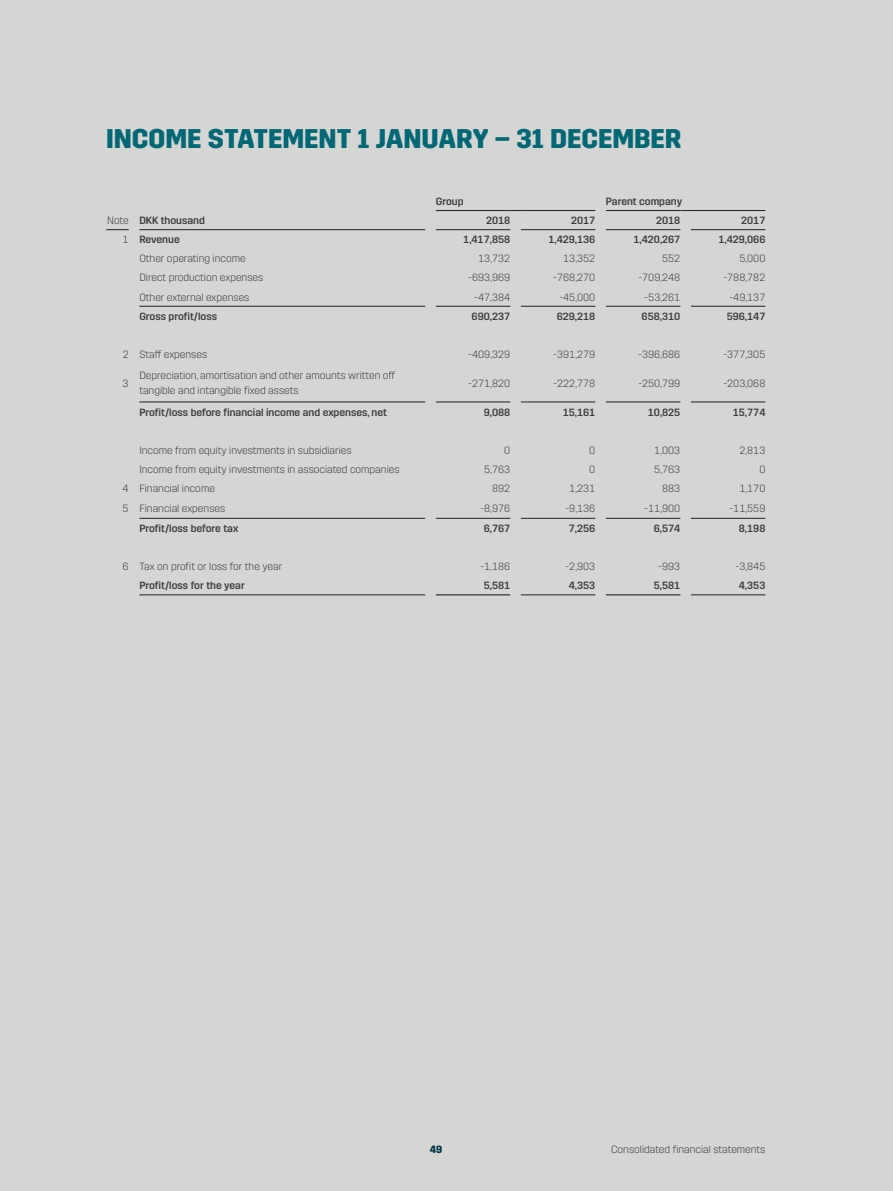
<style>
.page{position:relative;width:893px;height:1191px;background:#d5d6d4}
.page>*{position:absolute;margin:0;border:0;box-sizing:border-box;transform-origin:0 0}
.regnskab_overskrift{font:700 27px "Trim";letter-spacing:-.005em;color:#006875}
.regnskab_7_10{font:300 10.5px/15px "Trim";color:#3e3e3f}
.regnskab_7_10_medium{font:500 10.5px "Trim";color:#3e3e3f}
.t1{font:700 10.5px "Trim";color:#003645}
</style>
<div class="page">
<hr style="left:139px;top:518px;width:286px;height:1px;background:#231f20">
<hr style="left:436px;top:518px;width:74px;height:1px;background:#231f20">
<hr style="left:521px;top:518px;width:74px;height:1px;background:#231f20">
<hr style="left:606px;top:518px;width:74px;height:1px;background:#231f20">
<hr style="left:691px;top:518px;width:74px;height:1px;background:#231f20">
<hr style="left:139px;top:402px;width:286px;height:1px;background:#231f20">
<hr style="left:436px;top:402px;width:74px;height:1px;background:#231f20">
<hr style="left:521px;top:402px;width:74px;height:1px;background:#231f20">
<hr style="left:606px;top:402px;width:74px;height:1px;background:#231f20">
<hr style="left:691px;top:402px;width:74px;height:1px;background:#231f20">
<hr style="left:139px;top:306px;width:286px;height:1px;background:#231f20">
<hr style="left:436px;top:306px;width:74px;height:1px;background:#231f20">
<hr style="left:521px;top:306px;width:74px;height:1px;background:#231f20">
<hr style="left:606px;top:306px;width:74px;height:1px;background:#231f20">
<hr style="left:691px;top:306px;width:74px;height:1px;background:#231f20">
<hr style="left:436px;top:229px;width:74px;height:1px;background:#231f20">
<hr style="left:606px;top:229px;width:74px;height:1px;background:#231f20">
<hr style="left:521px;top:229px;width:74px;height:1px;background:#231f20">
<hr style="left:691px;top:229px;width:74px;height:1px;background:#231f20">
<hr style="left:436px;top:594px;width:74px;height:1px;background:#231f20">
<hr style="left:606px;top:594px;width:74px;height:1px;background:#231f20">
<hr style="left:521px;top:594px;width:74px;height:1px;background:#231f20">
<hr style="left:691px;top:594px;width:74px;height:1px;background:#231f20">
<hr style="left:436px;top:210px;width:74px;height:1px;background:#231f20">
<hr style="left:521px;top:210px;width:74px;height:1px;background:#231f20">
<hr style="left:606px;top:210px;width:74px;height:1px;background:#231f20">
<hr style="left:691px;top:210px;width:74px;height:1px;background:#231f20">
<svg style="left:106px;top:229px;width:23px;height:1px"></svg>
<hr style="left:139px;top:594px;width:286px;height:1px;background:#231f20">
<hr style="left:139px;top:229px;width:286px;height:1px;background:#231f20">
<p class="regnskab_overskrift" style="left:106px;top:123px;width:577px">INCOME STATEMENT 1 JANUARY – 31 DECEMBER</p>
<p class="regnskab_7_10_medium" style="left:436px;top:195px;width:29px">Group</p>
<p class="regnskab_7_10_medium" style="left:606px;top:195px;width:78px">Parent company</p>
<p class="regnskab_7_10" style="left:107px;top:213px;width:23px">Note</p>
<p class="regnskab_7_10_medium" style="left:139px;top:214px;width:67px">DKK thousand</p>
<p class="regnskab_7_10_medium" style="left:486px;top:214px;width:26px">2018</p>
<p class="regnskab_7_10_medium" style="left:571px;top:214px;width:26px">2017</p>
<p class="regnskab_7_10_medium" style="left:656px;top:214px;width:26px">2018</p>
<p class="regnskab_7_10_medium" style="left:741px;top:214px;width:26px">2017</p>
<p class="regnskab_7_10" style="left:123px;top:232px;width:8px">1</p>
<p class="regnskab_7_10_medium" style="left:139px;top:234px;width:42px">Revenue</p>
<p class="regnskab_7_10_medium" style="left:463px;top:234px;width:48px">1,417,858</p>
<p class="regnskab_7_10_medium" style="left:548px;top:234px;width:48px">1,429,136</p>
<p class="regnskab_7_10_medium" style="left:633px;top:234px;width:48px">1,420,267</p>
<p class="regnskab_7_10_medium" style="left:718px;top:234px;width:48px">1,429,066</p>
<p class="regnskab_7_10" style="left:139px;top:251px;width:108px">Other operating income</p>
<p class="regnskab_7_10" style="left:478px;top:251px;width:34px">13,732</p>
<p class="regnskab_7_10" style="left:563px;top:251px;width:34px">13,352</p>
<p class="regnskab_7_10" style="left:662px;top:251px;width:20px">552</p>
<p class="regnskab_7_10" style="left:739px;top:251px;width:28px">5,000</p>
<p class="regnskab_7_10" style="left:139px;top:270px;width:126px">Direct production expenses</p>
<p class="regnskab_7_10" style="left:468px;top:270px;width:44px">-693,969</p>
<p class="regnskab_7_10" style="left:553px;top:270px;width:44px">-768,270</p>
<p class="regnskab_7_10" style="left:638px;top:270px;width:44px">-709,248</p>
<p class="regnskab_7_10" style="left:723px;top:270px;width:44px">-788,782</p>
<p class="regnskab_7_10" style="left:139px;top:289px;width:112px">Other external expenses</p>
<p class="regnskab_7_10" style="left:474px;top:289px;width:37px">-47,384</p>
<p class="regnskab_7_10" style="left:559px;top:289px;width:37px">-45,000</p>
<p class="regnskab_7_10" style="left:644px;top:289px;width:37px">-53,261</p>
<p class="regnskab_7_10" style="left:729px;top:289px;width:37px">-49,137</p>
<p class="regnskab_7_10_medium" style="left:139px;top:310px;width:79px">Gross profit/loss</p>
<p class="regnskab_7_10_medium" style="left:472px;top:310px;width:40px">690,237</p>
<p class="regnskab_7_10_medium" style="left:557px;top:310px;width:40px">629,218</p>
<p class="regnskab_7_10_medium" style="left:642px;top:310px;width:40px">658,310</p>
<p class="regnskab_7_10_medium" style="left:727px;top:310px;width:40px">596,147</p>
<p class="regnskab_7_10" style="left:123px;top:347px;width:8px">2</p>
<p class="regnskab_7_10" style="left:139px;top:347px;width:69px">Staff expenses</p>
<p class="regnskab_7_10" style="left:468px;top:347px;width:44px">-409,329</p>
<p class="regnskab_7_10" style="left:553px;top:347px;width:44px">-391,279</p>
<p class="regnskab_7_10" style="left:638px;top:347px;width:44px">-396,686</p>
<p class="regnskab_7_10" style="left:723px;top:347px;width:44px">-377,305</p>
<p class="regnskab_7_10" style="left:123px;top:376px;width:8px">3</p>
<p class="regnskab_7_10" style="left:139px;top:368px;width:257px">Depreciation, amortisation and other amounts written off tangible and intangible fixed assets</p>
<p class="regnskab_7_10" style="left:468px;top:376px;width:43px">-271,820</p>
<p class="regnskab_7_10" style="left:553px;top:376px;width:43px">-222,778</p>
<p class="regnskab_7_10" style="left:638px;top:376px;width:44px">-250,799</p>
<p class="regnskab_7_10" style="left:723px;top:376px;width:44px">-203,068</p>
<p class="regnskab_7_10_medium" style="left:139px;top:406px;width:249px">Profit/loss before financial income and expenses, net</p>
<p class="regnskab_7_10_medium" style="left:484px;top:406px;width:28px">9,088</p>
<p class="regnskab_7_10_medium" style="left:563px;top:406px;width:34px">15,161</p>
<p class="regnskab_7_10_medium" style="left:648px;top:406px;width:34px">10,825</p>
<p class="regnskab_7_10_medium" style="left:733px;top:406px;width:34px">15,774</p>
<p class="regnskab_7_10" style="left:139px;top:443px;width:214px">Income from equity investments in subsidiaries</p>
<p class="regnskab_7_10" style="left:504px;top:443px;width:8px">0</p>
<p class="regnskab_7_10" style="left:589px;top:443px;width:8px">0</p>
<p class="regnskab_7_10" style="left:654px;top:443px;width:28px">1,003</p>
<p class="regnskab_7_10" style="left:739px;top:443px;width:28px">2,813</p>
<p class="regnskab_7_10" style="left:139px;top:462px;width:262px">Income from equity investments in associated companies</p>
<p class="regnskab_7_10" style="left:484px;top:462px;width:28px">5,763</p>
<p class="regnskab_7_10" style="left:589px;top:462px;width:8px">0</p>
<p class="regnskab_7_10" style="left:654px;top:462px;width:28px">5,763</p>
<p class="regnskab_7_10" style="left:759px;top:462px;width:8px">0</p>
<p class="regnskab_7_10" style="left:123px;top:481px;width:8px">4</p>
<p class="regnskab_7_10" style="left:139px;top:481px;width:77px">Financial income</p>
<p class="regnskab_7_10" style="left:492px;top:481px;width:20px">892</p>
<p class="regnskab_7_10" style="left:569px;top:481px;width:28px">1,231</p>
<p class="regnskab_7_10" style="left:662px;top:481px;width:20px">883</p>
<p class="regnskab_7_10" style="left:739px;top:481px;width:28px">1,170</p>
<p class="regnskab_7_10" style="left:123px;top:501px;width:8px">5</p>
<p class="regnskab_7_10" style="left:139px;top:501px;width:88px">Financial expenses</p>
<p class="regnskab_7_10" style="left:480px;top:501px;width:31px">-8,976</p>
<p class="regnskab_7_10" style="left:565px;top:501px;width:31px">-9,136</p>
<p class="regnskab_7_10" style="left:644px;top:501px;width:37px">-11,900</p>
<p class="regnskab_7_10" style="left:729px;top:501px;width:37px">-11,559</p>
<p class="regnskab_7_10_medium" style="left:139px;top:522px;width:100px">Profit/loss before tax</p>
<p class="regnskab_7_10_medium" style="left:484px;top:522px;width:28px">6,767</p>
<p class="regnskab_7_10_medium" style="left:569px;top:522px;width:28px">7,256</p>
<p class="regnskab_7_10_medium" style="left:654px;top:522px;width:28px">6,574</p>
<p class="regnskab_7_10_medium" style="left:739px;top:522px;width:28px">8,198</p>
<p class="regnskab_7_10" style="left:123px;top:559px;width:8px">6</p>
<p class="regnskab_7_10" style="left:139px;top:559px;width:145px">Tax on profit or loss for the year</p>
<p class="regnskab_7_10" style="left:480px;top:559px;width:31px">-1,186</p>
<p class="regnskab_7_10" style="left:565px;top:559px;width:31px">-2,903</p>
<p class="regnskab_7_10" style="left:658px;top:559px;width:24px">-993</p>
<p class="regnskab_7_10" style="left:735px;top:559px;width:31px">-3,845</p>
<p class="regnskab_7_10_medium" style="left:139px;top:579px;width:107px">Profit/loss for the year</p>
<p class="regnskab_7_10_medium" style="left:484px;top:579px;width:28px">5,581</p>
<p class="regnskab_7_10_medium" style="left:569px;top:579px;width:28px">4,353</p>
<p class="regnskab_7_10_medium" style="left:654px;top:579px;width:28px">5,581</p>
<p class="regnskab_7_10_medium" style="left:739px;top:579px;width:28px">4,353</p>
<p class="t1" style="left:430px;top:1143px;width:14px">49</p>
<p class="regnskab_7_10" style="left:611px;top:1141px;width:156px">Consolidated financial statements</p>
</div>
